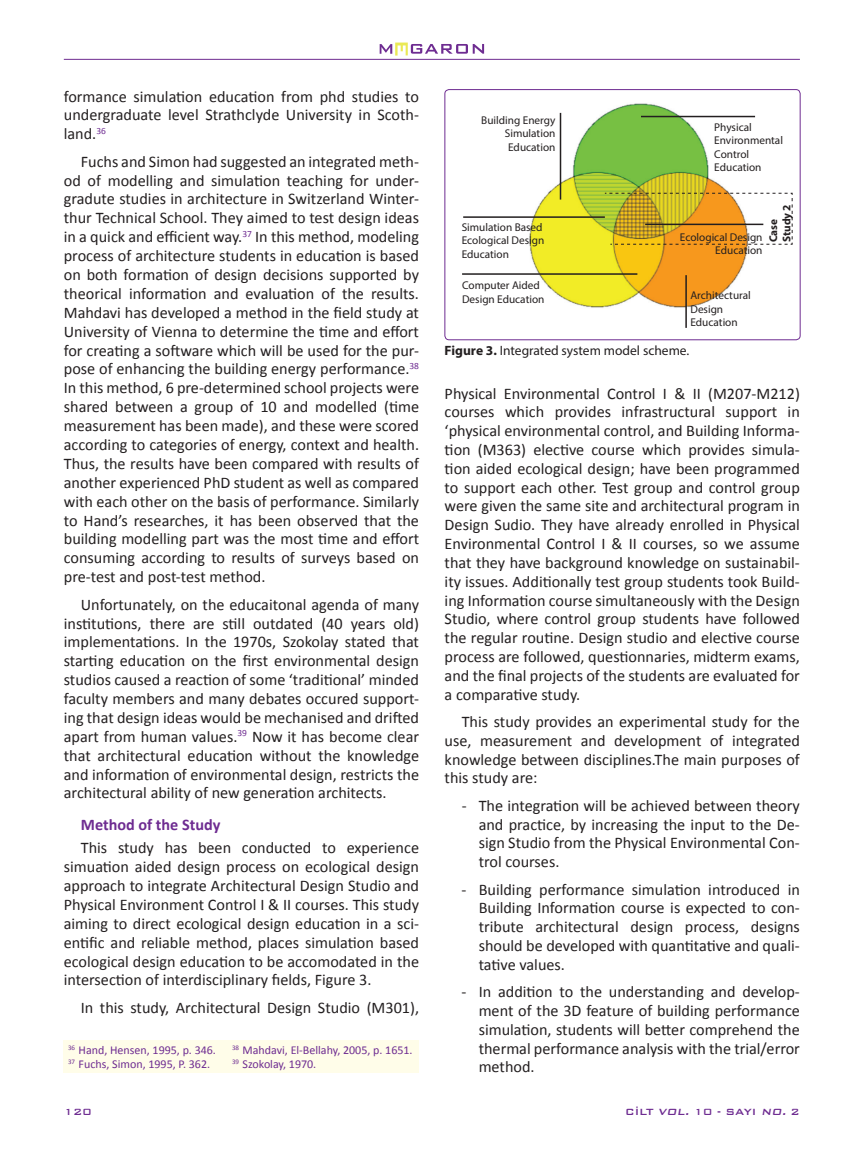
<style>
.page{position:relative;width:851px;height:1149px;background:#fff}
.page>*{position:absolute;margin:0;border:0;box-sizing:border-box;transform-origin:0 0}
.t1{font:16.2px/18.9px "Calibri";color:#231f20;text-align:justify}
.t2{font:700 16.2px "Calibri";color:#6e2c91}
.t3{font:13.5px "Myriad Pro";color:#231f20}
.t4{font:12px/14.5px "Calibri";color:#6e2c91}
.t5{font:500 12px "Bank Gothic BT";color:#6e2c91}
.t6{font:11.25px/13.5px "Myriad Pro";color:#231f20}
.t7{font:700 11.25px/13.5px "Myriad Pro";color:#231f20}
.s1{font-weight:700}
.s2{font-style:italic}
</style>
<div class="page">
<svg style="left:379px;top:43px;width:105px;height:13px"></svg>
<hr style="left:64px;top:59px;width:735px;height:1px;background:#6e2c91">
<img style="left:529px;top:103px;width:227px;height:225px">
<hr style="left:685px;top:275px;width:1px;height:53px;background:#231f20">
<hr style="left:641px;top:116px;width:114px;height:1px;background:#231f20">
<hr style="left:463px;top:216px;width:141px;height:2px;background:#231f20">
<hr style="left:462px;top:273px;width:175px;height:2px;background:#231f20">
<svg style="left:604px;top:192px;width:188px;height:53px"></svg>
<div style="left:444px;top:89px;width:356px;height:251px;border:1px solid #6e2c91;border-radius:4px"></div>
<div style="left:64px;top:1039px;width:164px;height:32px;background:#fffde9"></div>
<div style="left:228px;top:1039px;width:191px;height:32px;background:#fffde9"></div>
<hr style="left:559px;top:113px;width:2px;height:86px;background:#231f20">
<p class="t1" style="left:64px;top:86px;width:357px">formance simulation education from phd studies to undergraduate level Strathclyde University in Scoth&shy;land.<sup>36</sup></p>
<p class="t1" style="left:64px;top:151px;width:357px;text-indent:17px">Fuchs and Simon had suggested an integrated meth&shy;od of modelling and simulation teaching for under&shy;gradute studies in architecture in Switzerland Winter&shy;thur Technical School. They aimed to test design ideas in a quick and efficient way.<sup>37</sup> In this method, modeling process of architecture students in education is based on both formation of design decisions supported by theorical information and evaluation of the results.<br>Mahdavi has developed a method in the field study at University of Vienna to determine the time and effort for creating a software which will be used for the pur&shy;pose of enhancing the building energy performance.<sup>38<br></sup>In this method, 6 pre-determined school projects were shared between a group of 10 and modelled (time measurement has been made), and these were scored according to categories of energy, context and health.<br>Thus, the results have been compared with results of another experienced PhD student as well as compared with each other on the basis of performance. Similarly to Hand’s researches, it has been observed that the building modelling part was the most time and effort consuming according to results of surveys based on pre-test and post-test method.</p>
<p class="t1" style="left:64px;top:594px;width:357px;text-indent:17px">Unfortunately, on the educaitonal agenda of many institutions, there are still outdated (40 years old) implementations. In the 1970s, Szokolay stated that starting education on the first environmental design studios caused a reaction of some ‘traditional’ minded faculty members and many debates occured support&shy;ing that design ideas would be mechanised and drifted apart from human values.<sup>39</sup> Now it has become clear that architectural education without the knowledge and information of environmental design, restricts the architectural ability of new generation architects.</p>
<p class="t2" style="left:81px;top:814px;width:141px">Method of the Study</p>
<p class="t1" style="left:64px;top:837px;width:357px;text-indent:17px">This study has been conducted to experience simuation aided design process on ecological design approach to integrate Architectural Design Studio and Physical Environment Control I &amp; II courses. This study aiming to direct ecological design education in a sci&shy;entific and reliable method, places simulation based ecological design education to be accomodated in the intersection of interdisciplinary fıelds, Figure 3.</p>
<p class="t1" style="left:81px;top:996px;width:339px">In this study, Architectural Design Studio (M301),</p>
<p class="t4" style="left:68px;top:1041px;width:149px"><sup>36</sup> Hand, Hensen, 1995, p. 346.<br><sup>37</sup> Fuchs, Simon, 1995, P. 362.</p>
<p class="t4" style="left:232px;top:1041px;width:182px"><sup>38</sup> Mahdavi, El-Bellahy, 2005, p. 1651.<br><sup>39</sup> Szokolay, 1970.</p>
<p class="t6" style="left:504px;top:113px;width:52px;text-align:justify;text-indent:-24px">Building Energy Simulation Education</p>
<p class="t6" style="left:461px;top:220px;width:84px">Simulation Based<br>Ecological Design<br>Education</p>
<p class="t6" style="left:462px;top:278px;width:84px">Computer Aided<br>Design Education</p>
<p class="t6" style="left:714px;top:120px;width:70px">Physical<br>Environmental<br>Control<br>Education</p>
<p class="t7" style="left:766px;top:242px;width:39px;rotate:-90deg">Case<br>Study 2</p>
<p class="t6" style="left:679px;top:230px;width:84px;text-align:right">Ecological Design<br>Education</p>
<p class="t6" style="left:690px;top:288px;width:62px">Architectural<br>Design<br>Education</p>
<p class="t3" style="left:444px;top:342px;width:246px"><span class="s1">Figure 3.</span> Integrated system model scheme.</p>
<p class="t1" style="left:444px;top:383px;width:357px">Physical Environmental Control I &amp; II (M207-M212) courses which provides infrastructural support in ‘physical environmental control, and Building Informa&shy;tion (M363) elective course which provides simula&shy;tion aided ecological design; have been programmed to support each other. Test group and control group were given the same site and architectural program in Design Sudio. They have already enrolled in Physical Environmental Control I &amp; II courses, so we assume that they have background knowledge on sustainabil&shy;ity issues. Additionally test group students took Build&shy;ing Information course simultaneously with the Design Studio, where control group students have followed the regular routine. Design studio and elective course process are followed, questionnaries, midterm exams, and the final projects of the students are evaluated for a comparative study.</p>
<p class="t1" style="left:444px;top:711px;width:357px;text-indent:17px">This study provides an experimental study for the use, measurement and development of integrated knowledge between disciplines.The main purposes of this study are:</p>
<p class="t1" style="left:478px;top:795px;width:323px;text-indent:-17px">- The integration will be achieved between theory and practice, by increasing the input to the De&shy;sign Studio from the Physical Environmental Con&shy;trol courses.</p>
<p class="t1" style="left:478px;top:878px;width:323px;text-indent:-17px">- Building performance simulation introduced in Building Information course is expected to con&shy;tribute architectural design process, designs should be developed with quantitative and quali&shy;tative values.</p>
<p class="t1" style="left:478px;top:981px;width:323px;text-indent:-17px">- In addition to the understanding and develop&shy;ment of the 3D feature of building performance simulation, students will better comprehend the thermal performance analysis with the trial/error method.</p>
<p class="t5" style="left:64px;top:1104px;width:29px">120</p>
<p class="t5" style="left:625px;top:1104px;width:176px">CİLT <span class="s2">VOL.</span> 10 - SAYI <span class="s2">NO.</span> 2</p>
</div>
